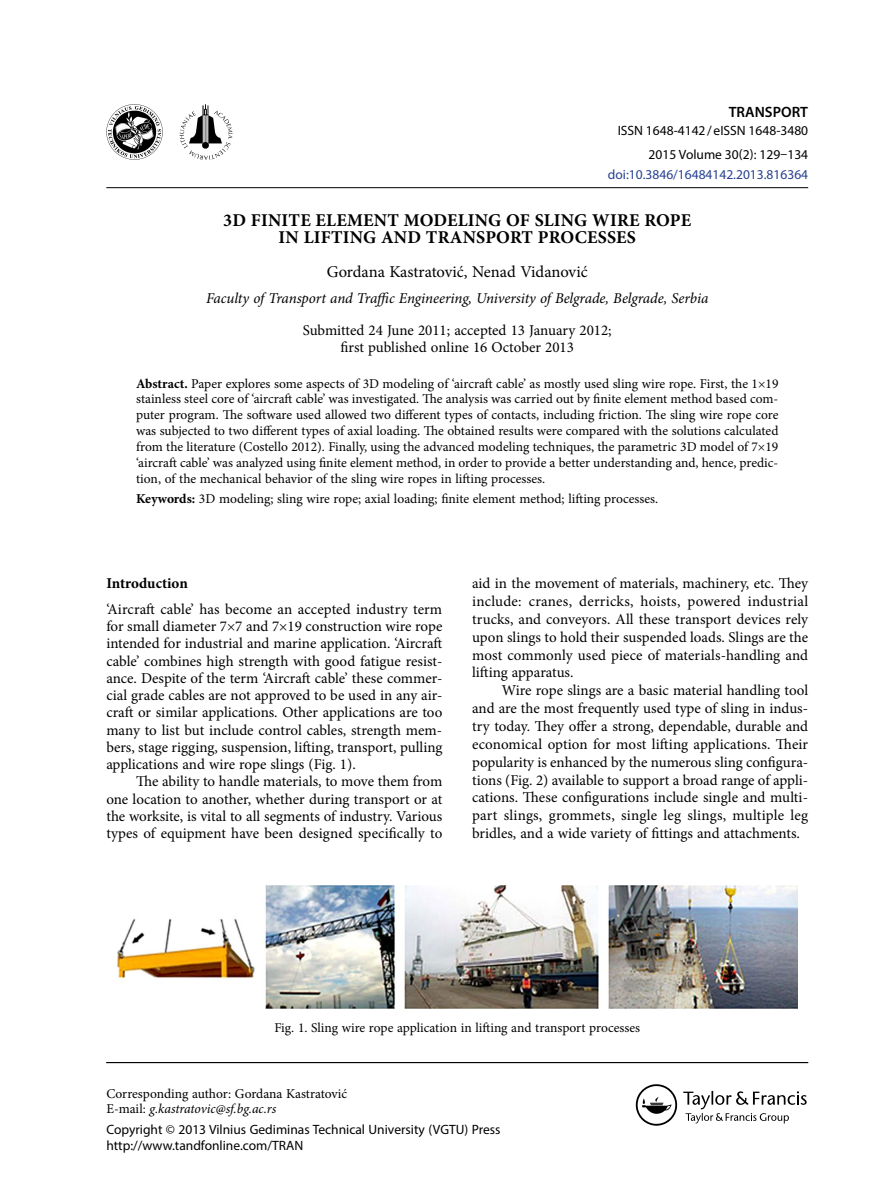
<style>
.page{position:relative;width:872px;height:1191px;background:#fff}
.page>*{position:absolute;margin:0;border:0;box-sizing:border-box;transform-origin:0 0}
.t1{font:700 18px/17.2px "Min Symb";letter-spacing:.01em;color:#000;text-align:center}
.t2{font:16.5px "Min Symb";letter-spacing:-.005em;color:#000}
.t3{font:15px/17.2px "Min Symb";color:#000;text-align:justify}
.t4{font:italic 15px "Min Symb";letter-spacing:-.01em;color:#000}
.t5{font:700 15px "Min Symb";letter-spacing:-.005em;color:#000}
.t6{font:600 15px "Myriad Pro";color:#000}
.t7{font:13.5px/15.9px "Min Symb";color:#000;text-align:justify}
.t8{font:13.5px/23.9px "Myriad Pro";color:#000;text-align:right}
.t9{font:13.5px "Myriad Pro";color:#25408f}
.s1{font-weight:700}
.s2{font-style:italic}
</style>
<div class="page">
<hr style="left:106px;top:187px;width:702px;height:1px;background:#000">
<svg style="left:636px;top:1084px;width:41px;height:41px"></svg>
<svg style="left:683px;top:1091px;width:123px;height:32px"></svg>
<img style="left:106px;top:104px;width:56px;height:56px">
<img style="left:180px;top:104px;width:52px;height:56px">
<img style="left:117px;top:885px;width:680px;height:124px">
<hr style="left:106px;top:1062px;width:702px;height:1px;background:#000">
<p class="t6" style="left:728px;top:102px;width:81px">TRANSPORT</p>
<p class="t8" style="left:617px;top:119px;width:192px">ISSN 1648-4142/eISSN 1648-3480<br>2015 Volume 30(2): 129–134</p>
<p class="t9" style="left:608px;top:166px;width:202px">doi:10.3846/16484142.2013.816364</p>
<p class="t1" style="left:223px;top:211px;width:469px">3D FINITE ELEMENT MODELING OF SLING WIRE ROPE<br>IN LIFTING AND TRANSPORT PROCESSES</p>
<p class="t2" style="left:327px;top:261px;width:262px">Gordana Kastratović, Nenad Vidanović</p>
<p class="t4" style="left:206px;top:288px;width:504px">Faculty of Transport and Traffic Engineering, University of Belgrade, Belgrade, Serbia</p>
<p class="t3" style="left:303px;top:322px;width:310px;text-align:center">Submitted 24 June 2011; accepted 13 January 2012; first published online 16 October 2013</p>
<p class="t7" style="left:136px;top:375px;width:644px"><span class="s1">Abstract.</span> Paper explores some aspects of 3D modeling of ‘aircraft cable’ as mostly used sling wire rope. First, the 1 19 stainless steel core of ‘aircraft cable’ was investigated. The analysis was carried out by finite element method based com&shy;puter program. The software used allowed two different types of contacts, including friction. The sling wire rope core was subjected to two different types of axial loading. The obtained results were compared with the solutions calculated from the literature (Costello 2012). Finally, using the advanced modeling techniques, the parametric 3D model of 7 19 ‘aircraft cable’ was analyzed using finite element method, in order to provide a better understanding and, hence, predic&shy;tion, of the mechanical behavior of the sling wire ropes in lifting processes.</p>
<p class="t7" style="left:136px;top:491px;width:523px"><span class="s1">Keywords:</span> 3D modeling; sling wire rope; axial loading; finite element method; lifting processes.</p>
<p class="t5" style="left:106px;top:573px;width:83px">Introduction</p>
<p class="t3" style="left:106px;top:600px;width:338px">‘Aircraft cable’ has become an accepted industry term for small diameter 7 7 and 7 19 construction wire rope intended for industrial and marine application. ‘Aircraft cable’ combines high strength with good fatigue resist&shy;ance. Despite of the term ‘Aircraft cable’ these commer&shy;cial grade cables are not approved to be used in any air&shy;craft or similar applications. Other applications are too many to list but include control cables, strength mem&shy;bers, stage rigging, suspension, lifting, transport, pulling applications and wire rope slings (Fig. 1).</p>
<p class="t3" style="left:106px;top:773px;width:337px;text-indent:30px">The ability to handle materials, to move them from one location to another, whether during transport or at the worksite, is vital to all segments of industry. Various types of equipment have been designed specifically to</p>
<p class="t3" style="left:472px;top:574px;width:338px;line-height:17.9px">aid in the movement of materials, machinery, etc. They include: cranes, derricks, hoists, powered industrial trucks, and conveyors. All these transport devices rely upon slings to hold their suspended loads. Slings are the most commonly used piece of materials-handling and lifting apparatus.</p>
<p class="t3" style="left:472px;top:681px;width:337px;line-height:17.9px;text-indent:30px">Wire rope slings are a basic material handling tool and are the most frequently used type of sling in indus&shy;try today. They offer a strong, dependable, durable and economical option for most lifting applications. Their popularity is enhanced by the numerous sling configura&shy;tions (Fig. 2) available to support a broad range of appli&shy;cations. These configurations include single and multi&shy;part slings, grommets, single leg slings, multiple leg bridles, and a wide variety of fittings and attachments.</p>
<p class="t7" style="left:274px;top:1019px;width:367px">Fig. 1. Sling wire rope application in lifting and transport processes</p>
<p class="t7" style="left:106px;top:1086px;width:242px;line-height:15px">Corresponding author: Gordana Kastratović<br>E-mail: <span class="s2">g.kastratovic@sf.bg.ac.rs</span></p>
<p class="t8" style="left:106px;top:1120px;width:396px;line-height:16.2px;text-align:left">Copyright © 2013 Vilnius Gediminas Technical University (VGTU) Press http://www.tandfonline.com/TRAN</p>
</div>
